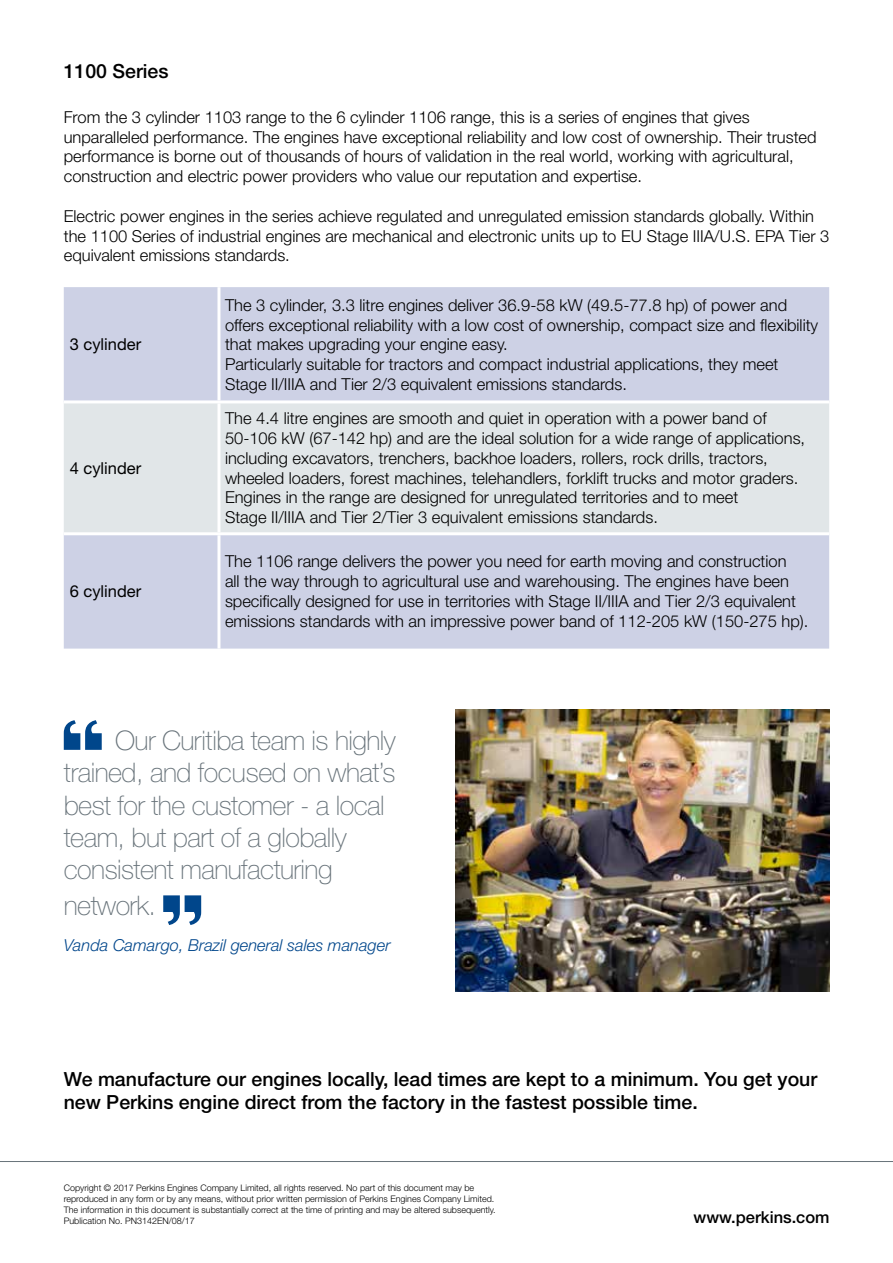
<style>
.page{position:relative;width:893px;height:1263px;background:#fff}
.page>*{position:absolute;margin:0;border:0;box-sizing:border-box;transform-origin:0 0}
.t1{font:100 27px/32.4px "Helvetica Neue LT Std";letter-spacing:-.02em;color:#68737a}
.t2{font:500 19.5px/23.4px "Helvetica Neue LT Std";color:#000}
.t3{font:300 16.5px/19.8px "Helvetica Neue LT Std";color:#000}
.t4{font:italic 300 16.5px "Helvetica Neue LT Std";color:#00468b}
.t5{font:16.5px "Helvetica Neue LT Std";color:#000}
.t6{font:500 16.5px "Helvetica Neue LT Std";color:#000}
.t7{font:300 9px/10.8px "Helvetica Neue LT Std";color:#000}
</style>
<div class="page">
<hr style="left:0;top:1161px;width:893px;height:1px;background:#68737a">
<div style="left:64px;top:287px;width:765px;height:362px;background:#cdd1e5"></div>
<div style="left:64px;top:403px;width:765px;height:129px;background:#e1e6e8"></div>
<hr style="left:64px;top:400px;width:155px;height:3px;background:#fff">
<hr style="left:64px;top:532px;width:155px;height:3px;background:#fff">
<hr style="left:219px;top:400px;width:610px;height:3px;background:#fff">
<hr style="left:219px;top:532px;width:610px;height:3px;background:#fff">
<hr style="left:217px;top:287px;width:3px;height:113px;background:#fff">
<hr style="left:217px;top:403px;width:3px;height:129px;background:#fff">
<hr style="left:217px;top:535px;width:3px;height:114px;background:#fff">
<img style="left:455px;top:710px;width:374px;height:281px">
<svg style="left:64px;top:720px;width:38px;height:30px"></svg>
<svg style="left:163px;top:895px;width:38px;height:30px"></svg>
<p class="t2" style="left:64px;top:59px;width:106px">1100 Series</p>
<p class="t3" style="left:64px;top:107px;width:754px">From the 3 cylinder 1103 range to the 6 cylinder 1106 range, this is a series of engines that gives unparalleled performance. The engines have exceptional reliability and low cost of ownership. Their trusted performance is borne out of thousands of hours of validation in the real world, working with agricultural, construction and electric power providers who value our reputation and expertise.</p>
<p class="t3" style="left:64px;top:206px;width:767px">Electric power engines in the series achieve regulated and unregulated emission standards globally. Within the 1100 Series of industrial engines are mechanical and electronic units up to EU Stage IIIA/U.S. EPA Tier 3 equivalent emissions standards.</p>
<p class="t5" style="left:70px;top:334px;width:73px">3 cylinder</p>
<p class="t5" style="left:70px;top:458px;width:73px">4 cylinder</p>
<p class="t5" style="left:70px;top:581px;width:73px">6 cylinder</p>
<p class="t3" style="left:225px;top:295px;width:595px">The 3 cylinder, 3.3 litre engines deliver 36.9-58 kW (49.5-77.8 hp) of power and offers exceptional reliability with a low cost of ownership, compact size and flexibility that makes upgrading your engine easy.<br>Particularly suitable for tractors and compact industrial applications, they meet Stage II/IIIA and Tier 2/3 equivalent emissions standards.</p>
<p class="t3" style="left:225px;top:408px;width:582px">The 4.4 litre engines are smooth and quiet in operation with a power band of 50-106 kW (67-142 hp) and are the ideal solution for a wide range of applications, including excavators, trenchers, backhoe loaders, rollers, rock drills, tractors, wheeled loaders, forest machines, telehandlers, forklift trucks and motor graders.<br>Engines in the range are designed for unregulated territories and to meet<br>Stage II/IIIA and Tier 2/Tier 3 equivalent emissions standards.</p>
<p class="t3" style="left:225px;top:551px;width:585px">The 1106 range delivers the power you need for earth moving and construction<br>all the way through to agricultural use and warehousing. The engines have been specifically designed for use in territories with Stage II/IIIA and Tier 2/3 equivalent emissions standards with an impressive power band of 112-205 kW (150-275 hp).</p>
<h1 class="t1" style="left:64px;top:724px;width:334px;text-indent:51px">Our Curitiba team is highly trained, and focused on what’s best for the customer - a local team, but part of a globally consistent manufacturing</h1>
<h1 class="t1" style="left:64px;top:890px;width:94px">network.</h1>
<p class="t4" style="left:64px;top:935px;width:328px">Vanda Camargo, Brazil general sales manager</p>
<p class="t2" style="left:64px;top:1067px;width:755px">We manufacture our engines locally, lead times are kept to a minimum. You get your new Perkins engine direct from the factory in the fastest possible time.</p>
<p class="t7" style="left:64px;top:1182px;width:433px">Copyright © 2017 Perkins Engines Company Limited, all rights reserved. No part of this document may be reproduced in any form or by any means, without prior written permission of Perkins Engines Company Limited.<br>The information in this document is substantially correct at the time of printing and may be altered subsequently.<br>Publication No. PN3142EN/08/17</p>
<p class="t6" style="left:694px;top:1207px;width:138px">www.perkins.com</p>
</div>
